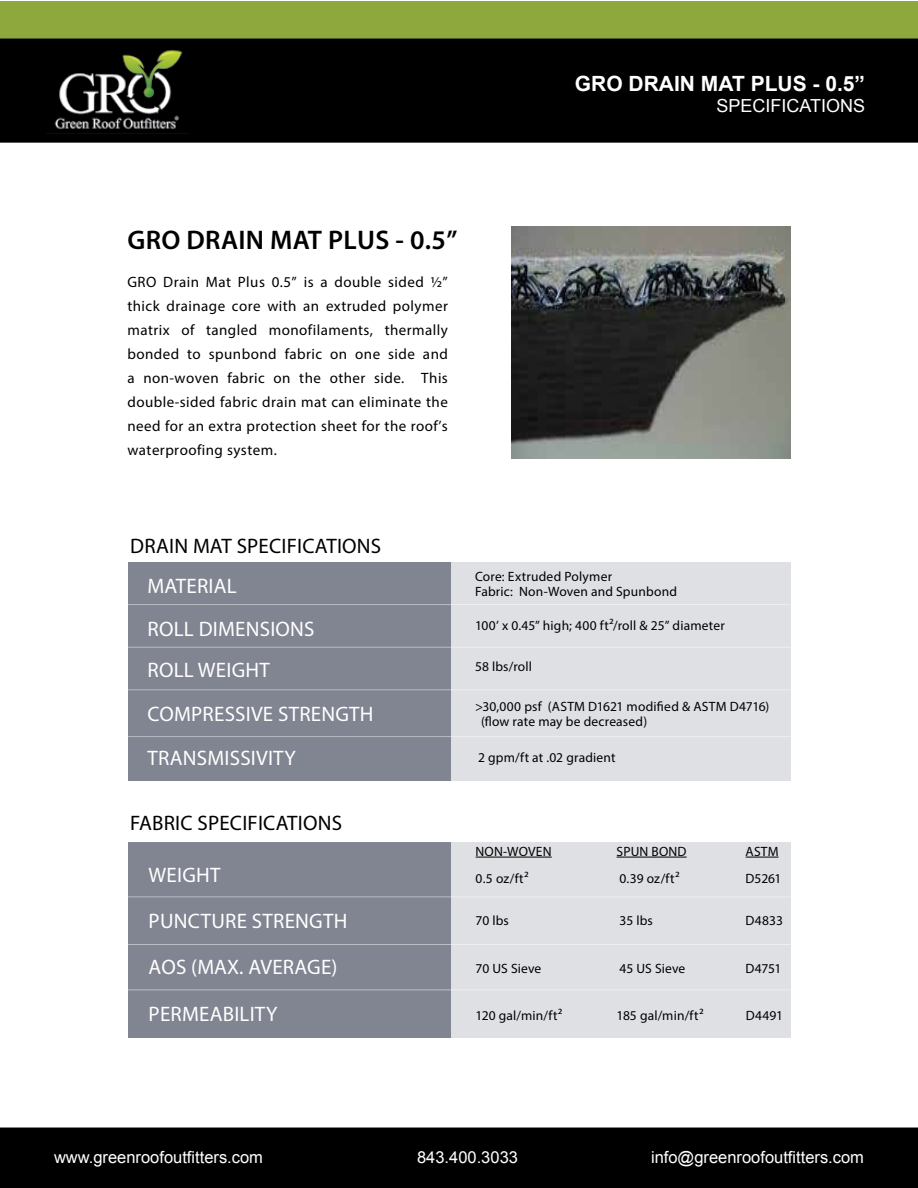
<style>
.page{position:relative;width:918px;height:1188px;background:#fff}
.page>*{position:absolute;margin:0;border:0;box-sizing:border-box;transform-origin:0 0}
.t1{font:600 27px "Myriad Pro";letter-spacing:.01em;color:#000}
.t2{font:21px/41.7px "Myriad Pro";letter-spacing:.01em;color:#fff}
.t3{font:21px "Myriad Pro";letter-spacing:.01em;color:#000}
.t4{font:700 21px "Arial";color:#fff}
.t5{font:18px "Arial";color:#fff}
.t6{font:16.5px "Arial";color:#fff}
.t7{font:15px/24px "Myriad Pro";letter-spacing:.03em;color:#000;text-align:justify}
.t8{font:13.5px/15.3px "Myriad Pro";letter-spacing:.01em;color:#000}
</style>
<div class="page">
<div style="left:1px;top:1px;width:917px;height:38px;background:#8ea83e"></div>
<div style="left:1px;top:39px;width:916px;height:103px;background:#000"></div>
<div style="left:0;top:39px;width:918px;height:104px;border:2px solid #000"></div>
<img style="left:54px;top:49px;width:129px;height:81px">
<div style="left:1px;top:1128px;width:916px;height:59px;background:#000"></div>
<div style="left:0;top:1128px;width:918px;height:60px;border:2px solid #000"></div>
<img style="left:511px;top:227px;width:279px;height:232px">
<div style="left:428px;top:842px;width:362px;height:196px;background:#dee0e3"></div>
<div style="left:428px;top:562px;width:362px;height:219px;background:#dee0e3"></div>
<div style="left:128px;top:842px;width:322px;height:196px;background:#818491"></div>
<div style="left:129px;top:562px;width:322px;height:219px;background:#818491"></div>
<hr style="left:0;top:944px;width:892px;height:1px;background:#fff">
<hr style="left:10px;top:647px;width:860px;height:1px;background:#fff">
<hr style="left:40px;top:897px;width:850px;height:1px;background:#fff">
<hr style="left:68px;top:604px;width:822px;height:1px;background:#fff">
<hr style="left:51px;top:736px;width:831px;height:1px;background:#fff">
<hr style="left:27px;top:689px;width:831px;height:1px;background:#fff">
<hr style="left:43px;top:990px;width:807px;height:1px;background:#fff">
<hr style="left:476px;top:857px;width:76px;height:1px;background:#000">
<hr style="left:617px;top:857px;width:70px;height:1px;background:#000">
<hr style="left:746px;top:857px;width:33px;height:1px;background:#000">
<h2 class="t4" style="left:575px;top:70px;width:292px">GRO DRAIN MAT PLUS - 0.5”</h2>
<h3 class="t5" style="left:716px;top:94px;width:150px">SPECIFICATIONS</h3>
<h1 class="t1" style="left:128px;top:223px;width:331px">GRO DRAIN MAT PLUS - 0.5”</h1>
<p class="t7" style="left:127px;top:270px;width:322px">GRO Drain Mat Plus 0.5” is a double sided ½” thick drainage core with an extruded polymer matrix of tangled monofilaments, thermally bonded to spunbond fabric on one side and a non-woven fabric on the other side. This double-sided fabric drain mat can eliminate the need for an extra protection sheet for the roof’s waterproofing system.</p>
<h2 class="t3" style="left:130px;top:533px;width:253px">DRAIN MAT SPECIFICATIONS</h2>
<h2 class="t2" style="left:148px;top:565px;width:169px">MATERIAL<br>ROLL DIMENSIONS<br>ROLL WEIGHT</h2>
<h2 class="t2" style="left:148px;top:692px;width:228px;line-height:43.8px">COMPRESSIVE STRENGTH<br>TRANSMISSIVITY</h2>
<h2 class="t3" style="left:130px;top:810px;width:213px">FABRIC SPECIFICATIONS</h2>
<h2 class="t2" style="left:149px;top:852px;width:200px;line-height:45.3px">WEIGHT<br>PUNCTURE STRENGTH</h2>
<h2 class="t2" style="left:149px;top:946px;width:190px">AOS (MAX. AVERAGE)</h2>
<h2 class="t2" style="left:149px;top:993px;width:130px">PERMEABILITY</h2>
<p class="t8" style="left:475px;top:568px;width:203px">Core: Extruded Polymer<br>Fabric: Non-Woven and Spunbond</p>
<p class="t8" style="left:475px;top:618px;width:251px">100’ x 0.45” high; 400 ft²/roll &amp; 25” diameter</p>
<p class="t8" style="left:475px;top:659px;width:58px">58 lbs/roll</p>
<p class="t8" style="left:481px;top:699px;width:290px;text-indent:-6px">&gt;30,000 psf (ASTM D1621 modified &amp; ASTM D4716) (flow rate may be decreased)</p>
<p class="t8" style="left:478px;top:750px;width:139px">2 gpm/ft at .02 gradient</p>
<p class="t8" style="left:476px;top:843px;width:77px">NON-WOVEN</p>
<p class="t8" style="left:617px;top:843px;width:71px">SPUN BOND</p>
<p class="t8" style="left:746px;top:843px;width:34px">ASTM</p>
<p class="t8" style="left:476px;top:870px;width:55px">0.5 oz/ft²</p>
<p class="t8" style="left:620px;top:870px;width:62px">0.39 oz/ft²</p>
<p class="t8" style="left:746px;top:870px;width:37px">D5261</p>
<p class="t8" style="left:476px;top:912px;width:35px">70 lbs</p>
<p class="t8" style="left:620px;top:912px;width:35px">35 lbs</p>
<p class="t8" style="left:746px;top:912px;width:39px">D4833</p>
<p class="t8" style="left:476px;top:961px;width:67px">70 US Sieve</p>
<p class="t8" style="left:620px;top:961px;width:67px">45 US Sieve</p>
<p class="t8" style="left:746px;top:961px;width:38px">D4751</p>
<p class="t8" style="left:476px;top:1008px;width:88px">120 gal/min/ft²</p>
<p class="t8" style="left:617px;top:1008px;width:89px">185 gal/min/ft²</p>
<p class="t8" style="left:746px;top:1008px;width:39px">D4491</p>
<p class="t6" style="left:54px;top:1147px;width:211px">www.greenroofoutfitters.com</p>
<p class="t6" style="left:417px;top:1147px;width:102px">843.400.3033</p>
<p class="t6" style="left:651px;top:1147px;width:214px">info@greenroofoutfitters.com</p>
</div>
